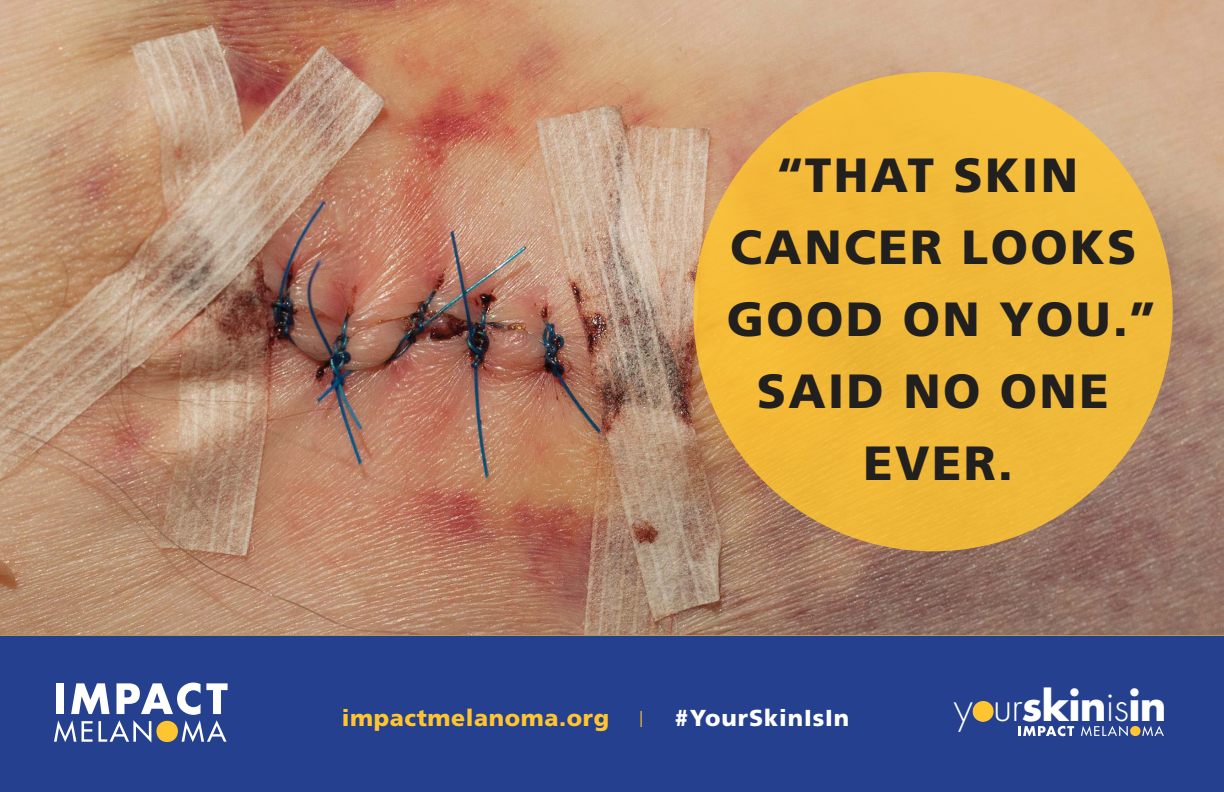
<style>
.page{position:relative;width:1224px;height:792px;background:#fff}
.page>*{position:absolute;margin:0;border:0;box-sizing:border-box;transform-origin:0 0}
.t1{font:900 48px "Frutiger LT Std";letter-spacing:.05em;color:#221f1f}
.t2{font:300 40.4px "Futura LT Pro";letter-spacing:-.02em;color:#fff}
.t3{font:900 23.1px "Frutiger LT Std";letter-spacing:.025em;color:#ffc531}
.t4{font:900 23.1px "Frutiger LT Std";letter-spacing:.04em;color:#fff}
.t5{font:300 16.1px "Frutiger LT";color:#ffc531}
.s1{font-weight:700}
</style>
<div class="page">
<div style="left:0;top:634px;width:1224px;height:158px;background:#24408e"></div>
<svg style="left:54px;top:683px;width:174px;height:60px"></svg>
<div style="left:1130px;top:726px;width:11px;height:10px;background:#ffc531;border-radius:50%"></div>
<svg style="left:1081px;top:726px;width:47px;height:10px"></svg>
<svg style="left:1142px;top:726px;width:22px;height:10px"></svg>
<svg style="left:1018px;top:726px;width:56px;height:10px"></svg>
<div style="left:973px;top:701px;width:21px;height:21px;background:#ffc531;border-radius:50%"></div>
<img style="left:0;top:0;width:1224px;height:634px">
<div style="left:693px;top:72px;width:480px;height:479px;background:#f1b939;border-radius:50%"></div>
<p class="t1" style="left:776px;top:156px;width:304px">“THAT SKIN</p>
<p class="t1" style="left:730px;top:228px;width:408px">CANCER LOOKS</p>
<p class="t1" style="left:727px;top:300px;width:432px">GOOD ON YOU.”</p>
<p class="t1" style="left:757px;top:372px;width:353px">SAID NO ONE</p>
<p class="t1" style="left:863px;top:444px;width:151px">EVER.</p>
<p class="t3" style="left:342px;top:708px;width:269px">impactmelanoma.org</p>
<p class="t5" style="left:639px;top:710px;width:5px">|</p>
<p class="t4" style="left:675px;top:708px;width:176px">#YourSkinIsIn</p>
<p class="t2" style="left:954px;top:692px;width:214px">your<span class="s1">skin</span>is<span class="s1">in</span></p>
</div>
